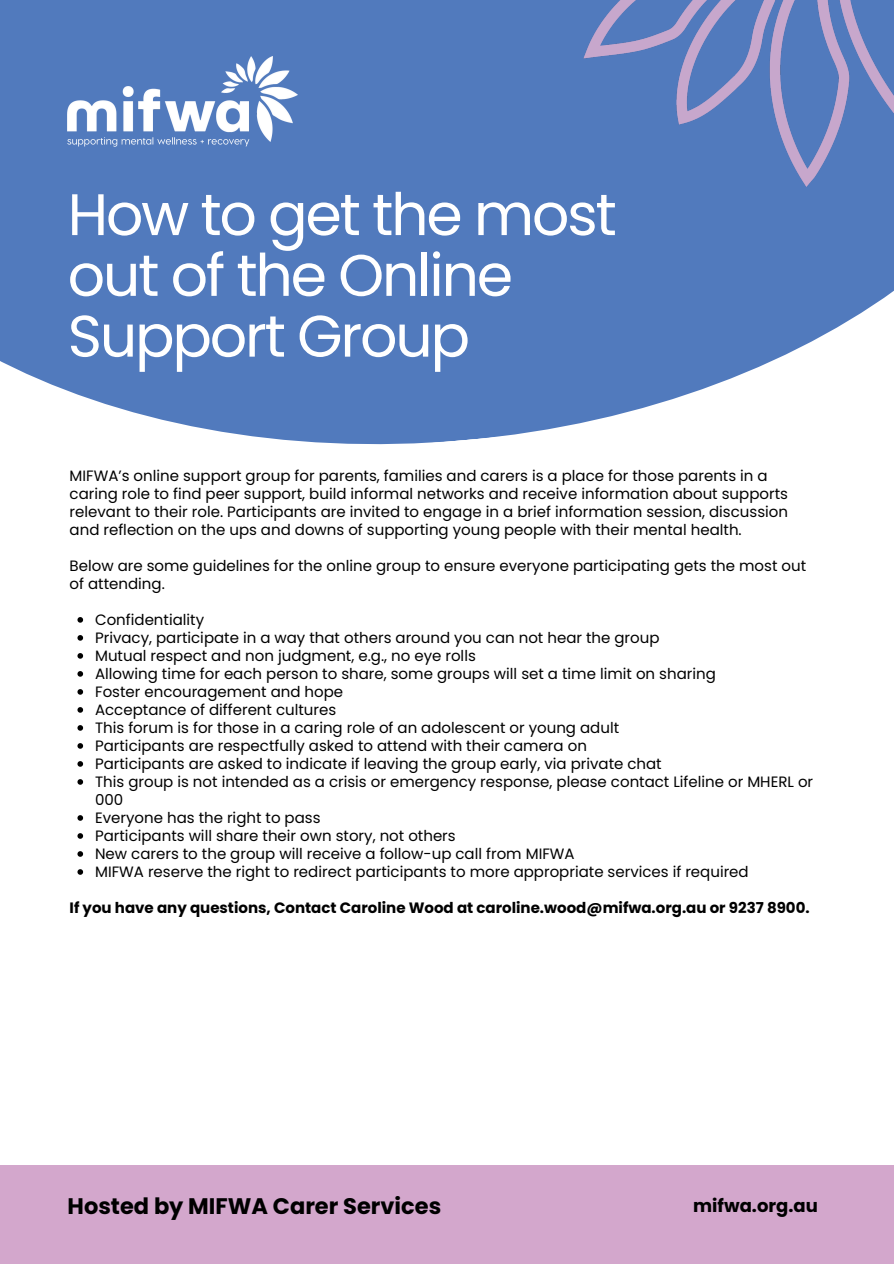
<style>
.page{position:relative;width:894px;height:1264px;background:#fff}
.page>*{position:absolute;margin:0;border:0;box-sizing:border-box;transform-origin:0 0}
.t1{font:58.5px/60.8px "Poppins";letter-spacing:-.04em;color:#fff}
.t2{font:700 22.5px "Poppins";color:#000}
.t3{font:700 18px "Poppins";color:#000}
.t4{font:15px/18px "Poppins";color:#000}
.t5{font:700 15px "Poppins";color:#000}
</style>
<div class="page">
<div style="left:0;top:1164px;width:893px;height:99px;background:#d3a7cc"></div>
<svg style="left:0;top:0;width:893px;height:445px;fill:#517abd"></svg>
<img style="left:68px;top:56px;width:229px;height:90px">
<svg style="left:77px;top:617px;width:6px;height:5px"></svg>
<svg style="left:77px;top:635px;width:6px;height:5px"></svg>
<svg style="left:77px;top:653px;width:6px;height:5px"></svg>
<svg style="left:77px;top:671px;width:6px;height:5px"></svg>
<svg style="left:77px;top:689px;width:6px;height:5px"></svg>
<svg style="left:77px;top:707px;width:6px;height:5px"></svg>
<svg style="left:77px;top:725px;width:6px;height:5px"></svg>
<svg style="left:77px;top:743px;width:6px;height:5px"></svg>
<svg style="left:77px;top:761px;width:6px;height:5px"></svg>
<svg style="left:77px;top:779px;width:6px;height:5px"></svg>
<svg style="left:77px;top:815px;width:6px;height:5px"></svg>
<svg style="left:77px;top:833px;width:6px;height:5px"></svg>
<svg style="left:77px;top:851px;width:6px;height:5px"></svg>
<svg style="left:77px;top:869px;width:6px;height:5px"></svg>
<img style="left:545px;top:0;width:348px;height:186px">
<p class="t1" style="left:68px;top:184px;width:550px">How to get the most out of the Online<br>Support Group</p>
<h1 class="t4" style="left:70px;top:466px;width:719px">MIFWA’s online support group for parents, families and carers is a place for those parents in a caring role to find peer support, build informal networks and receive information about supports relevant to their role. Participants are invited to engage in a brief information session, discussion and reflection on the ups and downs of supporting young people with their mental health.</h1>
<p class="t4" style="left:70px;top:556px;width:738px">Below are some guidelines for the online group to ensure everyone participating gets the most out of attending.</p>
<p class="t4" style="left:95px;top:610px;width:110px">Confidentiality</p>
<p class="t4" style="left:95px;top:628px;width:566px">Privacy, participate in a way that others around you can not hear the group</p>
<p class="t4" style="left:95px;top:646px;width:382px">Mutual respect and non judgment, e.g., no eye rolls</p>
<p class="t4" style="left:95px;top:664px;width:622px">Allowing time for each person to share, some groups will set a time limit on sharing</p>
<p class="t4" style="left:95px;top:682px;width:249px">Foster encouragement and hope</p>
<p class="t4" style="left:95px;top:700px;width:242px">Acceptance of different cultures</p>
<p class="t4" style="left:95px;top:718px;width:525px">This forum is for those in a caring role of an adolescent or young adult</p>
<p class="t4" style="left:95px;top:736px;width:493px">Participants are respectfully asked to attend with their camera on</p>
<p class="t4" style="left:95px;top:754px;width:568px">Participants are asked to indicate if leaving the group early, via private chat</p>
<p class="t4" style="left:95px;top:772px;width:719px">This group is not intended as a crisis or emergency response, please contact Lifeline or MHERL or<br>000</p>
<p class="t4" style="left:95px;top:808px;width:227px">Everyone has the right to pass</p>
<p class="t4" style="left:95px;top:826px;width:362px">Participants will share their own story, not others</p>
<p class="t4" style="left:95px;top:844px;width:481px">New carers to the group will receive a follow-up call from MIFWA</p>
<p class="t4" style="left:95px;top:862px;width:655px">MIFWA reserve the right to redirect participants to more appropriate services if required</p>
<p class="t5" style="left:70px;top:897px;width:741px">If you have any questions, Contact Caroline Wood at caroline.wood@mifwa.org.au or 9237 8900.</p>
<h2 class="t2" style="left:68px;top:1189px;width:375px">Hosted by MIFWA Carer Services</h2>
<h4 class="t3" style="left:693px;top:1192px;width:126px">mifwa.org.au</h4>
</div>
